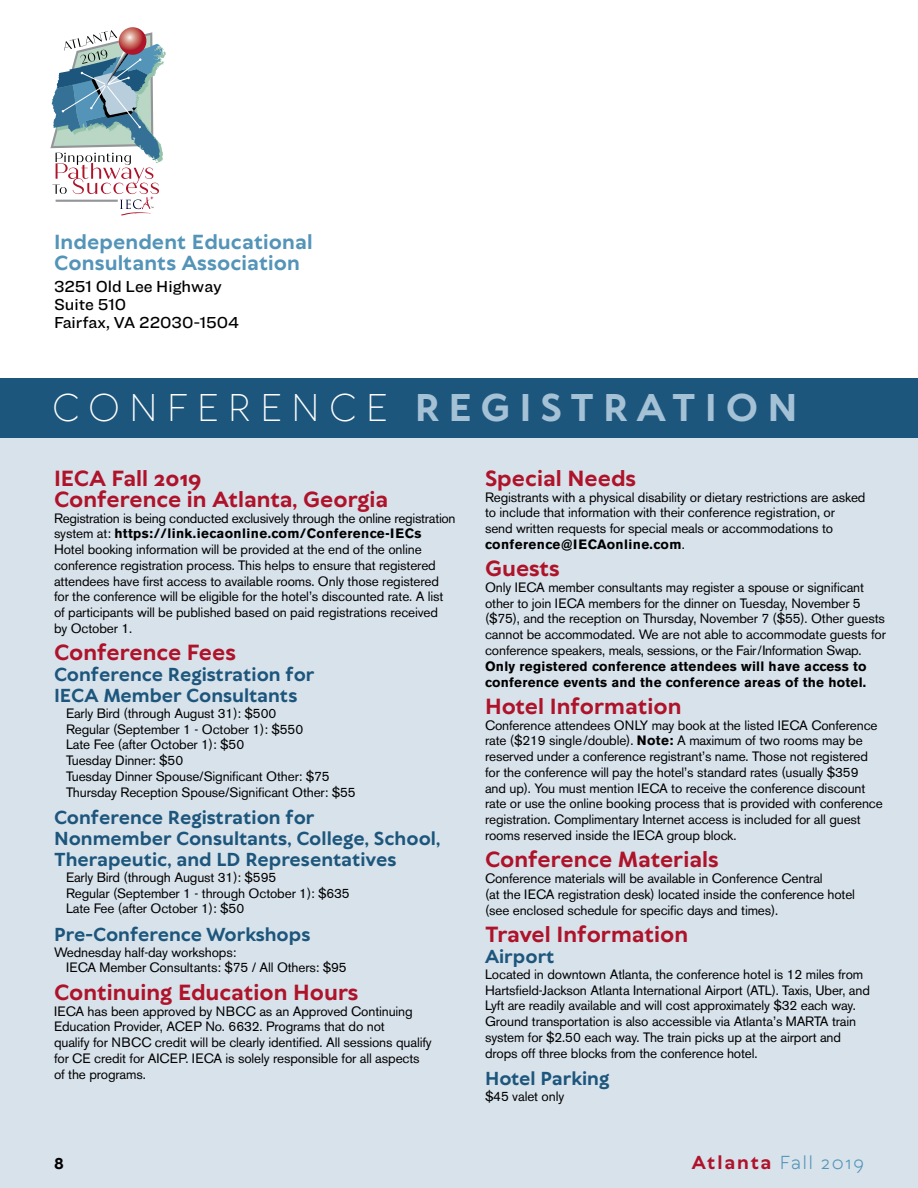
<style>
.page{position:relative;width:918px;height:1188px;background:#fff}
.page>*{position:absolute;margin:0;border:0;box-sizing:border-box;transform-origin:0 0}
.t1{font:700 37.05px "TT Wellingtons";letter-spacing:.24em;color:#a5c1d6}
.t2{font:700 21px/21px "TT Wellingtons";color:#ae132a}
.t3{font:700 19.5px/21px "TT Wellingtons";letter-spacing:.005em;color:#5394b8}
.t4{font:700 18px/21px "TT Wellingtons";color:#1d567c}
.t5{font:18px "TT Wellingtons";letter-spacing:.1em;color:#5394b8}
.t6{font:500 16.5px/18px "Ringside";color:#000}
.t7{font:700 15px "TT Wellingtons";color:#000}
.t8{font:13.5px/15.8px "Akzidenz Grotesk BE";letter-spacing:-.01em;color:#000}
.t9{font:700 13.5px/15.8px "Akzidenz Grotesk BE";letter-spacing:.02em;color:#000}
.s1{font-weight:300;color:#fff}
.s2{font-weight:700}
.s3{font-weight:700;color:#ae132a}
</style>
<div class="page">
<div style="left:0;top:437px;width:918px;height:751px;background:#d8e2eb"></div>
<svg style="left:50px;top:27px;width:116px;height:188px"></svg>
<hr style="left:56px;top:200px;width:62px;height:2px;background:#939598">
<div style="left:0;top:378px;width:918px;height:59px;background:#1d567c"></div>
<h3 class="t3" style="left:54px;top:231px;width:260px">Independent Educational<br>Consultants Association</h3>
<p class="t6" style="left:54px;top:277px;width:187px">3251 Old Lee Highway<br>Suite 510<br>Fairfax, VA 22030-1504</p>
<h1 class="t1" style="left:52px;top:383px;width:747px"><span class="s1">CONFERENCE</span> REGISTRATION</h1>
<h2 class="t2" style="left:54px;top:468px;width:336px">IECA Fall 2019<br>Conference in Atlanta, Georgia</h2>
<p class="t8" style="left:54px;top:510px;width:403px">Registration is being conducted exclusively through the online registration system at: <span class="s2">https://link.iecaonline.com/Conference-IECs<br></span>Hotel booking information will be provided at the end of the online conference registration process. This helps to ensure that registered attendees have first access to available rooms. Only those registered for the conference will be eligible for the hotel’s discounted rate. A list of participants will be published based on paid registrations received<br>by October 1.</p>
<h2 class="t2" style="left:54px;top:642px;width:183px">Conference Fees</h2>
<h3 class="t4" style="left:54px;top:664px;width:262px">Conference Registration for<br>IECA Member Consultants</h3>
<p class="t8" style="left:66px;top:705px;width:291px">Early Bird (through August 31): $500<br>Regular (September 1 - October 1): $550<br>Late Fee (after October 1): $50<br>Tuesday Dinner: $50<br>Tuesday Dinner Spouse/Significant Other: $75<br>Thursday Reception Spouse/Significant Other: $55</p>
<h3 class="t4" style="left:54px;top:807px;width:388px">Conference Registration for<br>Nonmember Consultants, College, School,<br>Therapeutic, and LD Representatives</h3>
<p class="t8" style="left:66px;top:869px;width:285px">Early Bird (through August 31): $595<br>Regular (September 1 - through October 1): $635<br>Late Fee (after October 1): $50</p>
<h3 class="t4" style="left:54px;top:924px;width:258px">Pre-Conference Workshops</h3>
<p class="t8" style="left:66px;top:944px;width:282px;text-indent:-12px">Wednesday half-day workshops:<br>IECA Member Consultants: $75 / All Others: $95</p>
<h2 class="t2" style="left:54px;top:982px;width:306px">Continuing Education Hours</h2>
<p class="t8" style="left:54px;top:1003px;width:379px">IECA has been approved by NBCC as an Approved Continuing Education Provider, ACEP No. 6632. Programs that do not<br>qualify for NBCC credit will be clearly identified. All sessions qualify for CE credit for AICEP. IECA is solely responsible for all aspects of the programs.</p>
<h2 class="t2" style="left:485px;top:468px;width:153px">Special Needs</h2>
<p class="t8" style="left:485px;top:489px;width:382px">Registrants with a physical disability or dietary restrictions are asked to include that information with their conference registration, or send written requests for special meals or accommodations to <span class="s2">conference@IECAonline.com</span>.</p>
<h2 class="t2" style="left:485px;top:558px;width:76px">Guests</h2>
<p class="t8" style="left:485px;top:579px;width:402px">Only IECA member consultants may register a spouse or significant other to join IECA members for the dinner on Tuesday, November 5 ($75), and the reception on Thursday, November 7 ($55). Other guests cannot be accommodated. We are not able to accommodate guests for conference speakers, meals, sessions, or the Fair/Information Swap.</p>
<p class="t9" style="left:485px;top:658px;width:383px">Only registered conference attendees will have access to conference events and the conference areas of the hotel.</p>
<h2 class="t2" style="left:485px;top:696px;width:198px">Hotel Information</h2>
<p class="t8" style="left:485px;top:717px;width:399px">Conference attendees ONLY may book at the listed IECA Conference rate ($219 single/double). <span class="s2">Note:</span> A maximum of two rooms may be reserved under a conference registrant’s name. Those not registered for the conference will pay the hotel’s standard rates (usually $359 and up). You must mention IECA to receive the conference discount rate or use the online booking process that is provided with conference registration. Complimentary Internet access is included for all guest rooms reserved inside the IECA group block.</p>
<h2 class="t2" style="left:485px;top:849px;width:235px">Conference Materials</h2>
<p class="t8" style="left:485px;top:871px;width:372px">Conference materials will be available in Conference Central<br>(at the IECA registration desk) located inside the conference hotel (see enclosed schedule for specific days and times).</p>
<h2 class="t2" style="left:485px;top:924px;width:205px">Travel Information</h2>
<h3 class="t4" style="left:485px;top:946px;width:71px">Airport</h3>
<p class="t8" style="left:485px;top:966px;width:387px">Located in downtown Atlanta, the conference hotel is 12 miles from Hartsfield-Jackson Atlanta International Airport (ATL). Taxis, Uber, and Lyft are readily available and will cost approximately $32 each way.<br>Ground transportation is also accessible via Atlanta’s MARTA train system for $2.50 each way. The train picks up at the airport and drops off three blocks from the conference hotel.</p>
<h3 class="t4" style="left:485px;top:1068px;width:126px">Hotel Parking</h3>
<p class="t8" style="left:485px;top:1088px;width:81px">$45 valet only</p>
<p class="t7" style="left:54px;top:1153px;width:11px">8</p>
<h3 class="t5" style="left:692px;top:1150px;width:174px"><span class="s3">Atlanta</span> Fall 2019</h3>
</div>
